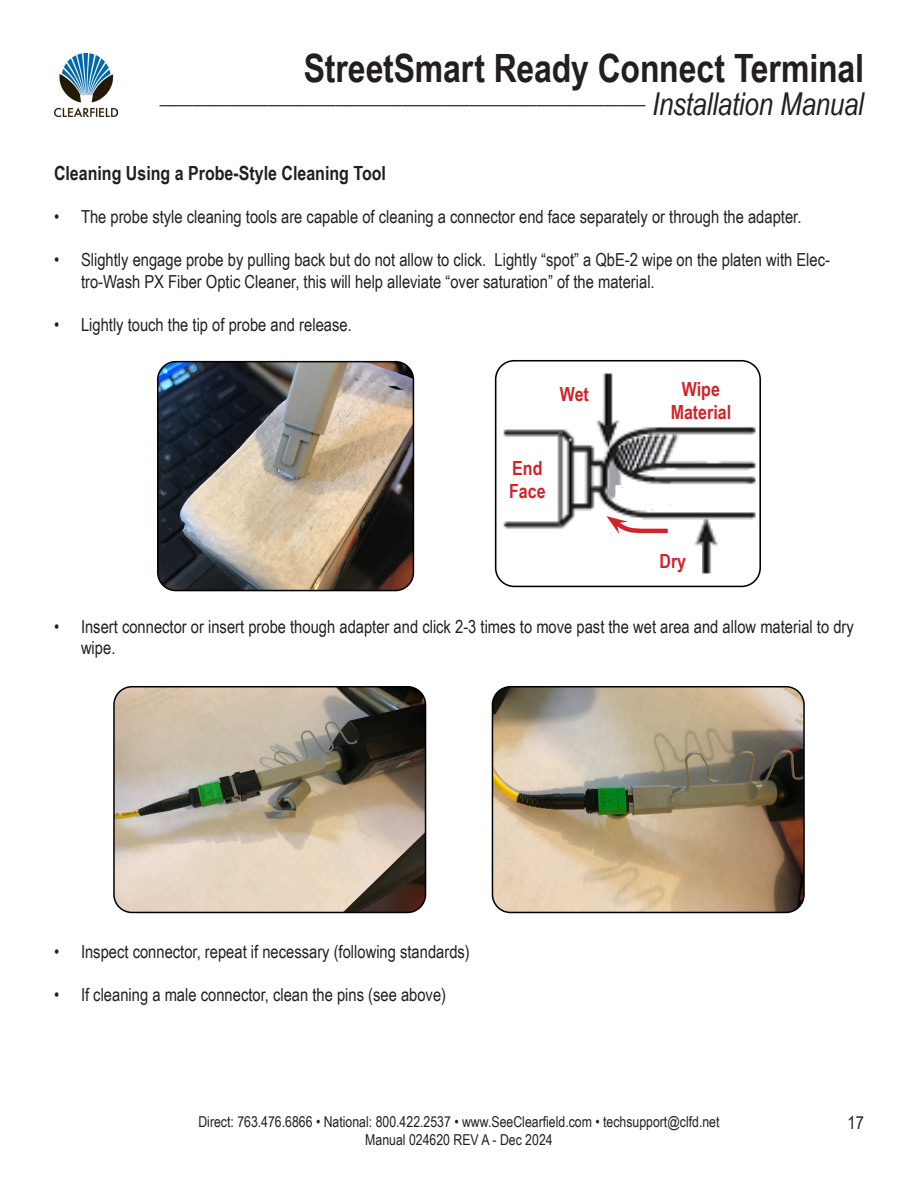
<style>
.page{position:relative;width:918px;height:1188px;background:#fff}
.page>*{position:absolute;margin:0;border:0;box-sizing:border-box;transform-origin:0 0}
.t1{font:700 39px "Arial Narrow";letter-spacing:-.005em;color:#231f20}
.t2{font:700 19.5px "Arial Narrow";color:#231f20}
.t3{font:700 19.5px "Arial Narrow";color:#d1232a}
.t4{font:italic 18.3px "Arial Narrow";color:#231f20}
.t5{font:18px/21.6px "Arial Narrow";color:#231f20}
.t6{font:15px/18px "Arial Narrow";color:#231f20;text-align:center}
.s1{font-size:31.5px}
</style>
<div class="page">
<img style="left:54px;top:54px;width:63px;height:63px">
<img style="left:496px;top:363px;width:262px;height:223px">
<div style="left:495px;top:360px;width:266px;height:227px;border:2px solid #000;border-radius:19px"></div>
<img style="left:158px;top:362px;width:255px;height:229px">
<div style="left:157px;top:361px;width:257px;height:230px;border:2px solid #000;border-radius:18px"></div>
<div style="left:644px;top:381px;width:114px;height:45px;background:#fff"></div>
<div style="left:546px;top:378px;width:57px;height:31px;background:#fff"></div>
<div style="left:498px;top:450px;width:59px;height:58px;background:#fff"></div>
<div style="left:644px;top:546px;width:58px;height:30px;background:#fff"></div>
<img style="left:116px;top:687px;width:310px;height:225px">
<div style="left:113px;top:686px;width:313px;height:227px;border:2px solid #000;border-radius:18px"></div>
<img style="left:492px;top:687px;width:310px;height:225px">
<div style="left:492px;top:686px;width:313px;height:227px;border:2px solid #000;border-radius:18px"></div>
<svg style="left:615px;top:485px;width:6px;height:13px"></svg>
<div style="left:621px;top:488px;width:59px;height:16px;background:#fff"></div>
<div style="left:652px;top:503px;width:17px;height:8px;border:3px solid #fff;border-radius:2px"></div>
<svg style="left:606px;top:516px;width:66px;height:19px"></svg>
<h1 class="t1" style="left:304px;top:39px;width:562px">StreetSmart Ready Connect Terminal</h1>
<p class="t4" style="left:160px;top:85px;width:706px">__________________________________________________________ <span class="s1">Installation Manual</span></p>
<p class="t2" style="left:54px;top:158px;width:334px">Cleaning Using a Probe-Style Cleaning Tool</p>
<p class="t5" style="left:54px;top:205px;width:749px">• The probe style cleaning tools are capable of cleaning a connector end face separately or through the adapter.</p>
<p class="t5" style="left:81px;top:248px;width:751px;text-indent:-27px">• Slightly engage probe by pulling back but do not allow to click. Lightly “spot” a QbE-2 wipe on the platen with Elec&shy;tro-Wash PX Fiber Optic Cleaner, this will help alleviate “over saturation” of the material.</p>
<p class="t5" style="left:54px;top:313px;width:299px">• Lightly touch the tip of probe and release.</p>
<p class="t3" style="left:560px;top:379px;width:31px">Wet</p>
<p class="t3" style="left:512px;top:453px;width:32px">End</p>
<p class="t3" style="left:509px;top:476px;width:38px">Face</p>
<p class="t3" style="left:682px;top:374px;width:40px">Wipe</p>
<p class="t3" style="left:671px;top:397px;width:62px">Material</p>
<p class="t3" style="left:660px;top:547px;width:28px">Dry</p>
<p class="t5" style="left:81px;top:615px;width:774px;text-indent:-27px">• Insert connector or insert probe though adapter and click 2-3 times to move past the wet area and allow material to dry wipe.</p>
<p class="t5" style="left:54px;top:940px;width:417px">• Inspect connector, repeat if necessary (following standards)</p>
<p class="t5" style="left:54px;top:983px;width:394px">• If cleaning a male connector, clean the pins (see above)</p>
<p class="t6" style="left:198px;top:1112px;width:523px">Direct: 763.476.6866 • National: 800.422.2537 • www.SeeClearfield.com • techsupport@clfd.net<br>Manual 024620 REV A - Dec 2024</p>
<p class="t5" style="left:848px;top:1111px;width:18px">17</p>
</div>
